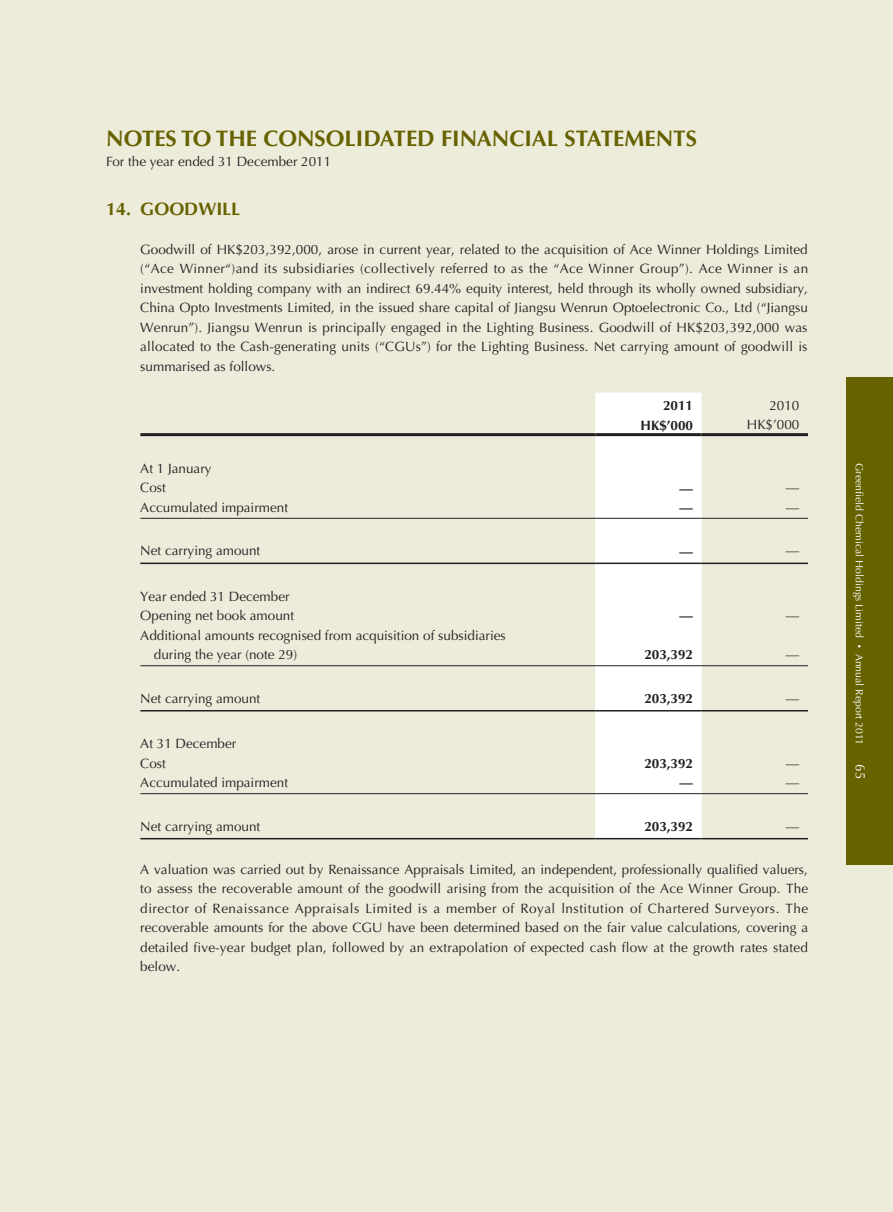
<style>
.page{position:relative;width:893px;height:1212px;background:#edecdb}
.page>*{position:absolute;margin:0;border:0;box-sizing:border-box;transform-origin:0 0}
.t1{font:700 22.5px "Optima LT Std";color:#676200}
.t2{font:700 18px "Optima LT Std";color:#676200}
.t3{font:13.5px/19.5px "Optima LT Std";color:#231f20}
.t4{font:700 13.5px "Optima";color:#231f20}
.t5{font:13.5px "Optima LT Std";color:#fff}
.t6{font:10.5px "Optima LT Std";color:#fff}
.s1{font-size:7.5px}
</style>
<div class="page">
<div style="left:846px;top:377px;width:47px;height:488px;background:#676200"></div>
<div style="left:595px;top:393px;width:107px;height:445px;background:#fff"></div>
<hr style="left:140px;top:433px;width:455px;height:3px;background:#231f20">
<hr style="left:595px;top:433px;width:107px;height:3px;background:#231f20">
<hr style="left:702px;top:433px;width:106px;height:3px;background:#231f20">
<hr style="left:140px;top:518px;width:455px;height:1px;background:#231f20">
<hr style="left:595px;top:518px;width:107px;height:1px;background:#231f20">
<hr style="left:702px;top:518px;width:106px;height:1px;background:#231f20">
<hr style="left:140px;top:562px;width:455px;height:2px;background:#231f20">
<hr style="left:595px;top:562px;width:107px;height:2px;background:#231f20">
<hr style="left:702px;top:562px;width:106px;height:2px;background:#231f20">
<hr style="left:140px;top:665px;width:455px;height:1px;background:#231f20">
<hr style="left:595px;top:665px;width:107px;height:1px;background:#231f20">
<hr style="left:702px;top:665px;width:106px;height:1px;background:#231f20">
<hr style="left:140px;top:710px;width:455px;height:1px;background:#231f20">
<hr style="left:595px;top:710px;width:107px;height:1px;background:#231f20">
<hr style="left:702px;top:710px;width:106px;height:1px;background:#231f20">
<hr style="left:140px;top:793px;width:455px;height:1px;background:#231f20">
<hr style="left:595px;top:793px;width:107px;height:1px;background:#231f20">
<hr style="left:702px;top:793px;width:106px;height:1px;background:#231f20">
<hr style="left:140px;top:838px;width:455px;height:1px;background:#231f20">
<hr style="left:595px;top:838px;width:107px;height:1px;background:#231f20">
<hr style="left:702px;top:838px;width:106px;height:1px;background:#231f20">
<h1 class="t1" style="left:106px;top:126px;width:592px">NOTES TO THE CONSOLIDATED FINANCIAL STATEMENTS</h1>
<p class="t3" style="left:106px;top:152px;width:226px">For the year ended 31 December 2011</p>
<h2 class="t2" style="left:106px;top:198px;width:136px">14. GOODWILL</h2>
<p class="t3" style="left:140px;top:240px;width:669px;text-align:justify">Goodwill of HK$203,392,000, arose in current year, related to the acquisition of Ace Winner Holdings Limited (“Ace Winner“)and its subsidiaries (collectively referred to as the “Ace Winner Group”). Ace Winner is an investment holding company with an indirect 69.44% equity interest, held through its wholly owned subsidiary, China Opto Investments Limited, in the issued share capital of Jiangsu Wenrun Optoelectronic Co., Ltd (“Jiangsu Wenrun”). Jiangsu Wenrun is principally engaged in the Lighting Business. Goodwill of HK$203,392,000 was allocated to the Cash-generating units (“CGUs”) for the Lighting Business. Net carrying amount of goodwill is summarised as follows.</p>
<p class="t4" style="left:663px;top:398px;width:32px">2011</p>
<p class="t3" style="left:769px;top:396px;width:32px">2010</p>
<p class="t4" style="left:641px;top:417px;width:54px">HK$’000</p>
<p class="t3" style="left:747px;top:415px;width:54px">HK$’000</p>
<p class="t3" style="left:140px;top:459px;width:73px">At 1 January<br>Cost</p>
<p class="t4" style="left:680px;top:480px;width:15px">—</p>
<p class="t3" style="left:786px;top:478px;width:15px">—</p>
<p class="t3" style="left:140px;top:498px;width:149px">Accumulated impairment</p>
<p class="t4" style="left:680px;top:500px;width:15px">—</p>
<p class="t3" style="left:786px;top:498px;width:15px">—</p>
<p class="t3" style="left:140px;top:541px;width:122px">Net carrying amount</p>
<p class="t4" style="left:680px;top:543px;width:15px">—</p>
<p class="t3" style="left:786px;top:541px;width:15px">—</p>
<p class="t3" style="left:140px;top:587px;width:155px">Year ended 31 December<br>Opening net book amount</p>
<p class="t4" style="left:680px;top:608px;width:15px">—</p>
<p class="t3" style="left:786px;top:606px;width:15px">—</p>
<p class="t3" style="left:154px;top:626px;width:353px;text-indent:-14px">Additional amounts recognised from acquisition of subsidiaries during the year (note 29)</p>
<p class="t4" style="left:644px;top:647px;width:50px">203,392</p>
<p class="t3" style="left:786px;top:645px;width:15px">—</p>
<p class="t3" style="left:140px;top:689px;width:122px">Net carrying amount</p>
<p class="t4" style="left:644px;top:690px;width:50px">203,392</p>
<p class="t3" style="left:786px;top:689px;width:15px">—</p>
<p class="t3" style="left:140px;top:734px;width:98px">At 31 December<br>Cost</p>
<p class="t4" style="left:644px;top:755px;width:50px">203,392</p>
<p class="t3" style="left:786px;top:753px;width:15px">—</p>
<p class="t3" style="left:140px;top:773px;width:149px">Accumulated impairment</p>
<p class="t4" style="left:680px;top:775px;width:15px">—</p>
<p class="t3" style="left:786px;top:773px;width:15px">—</p>
<p class="t3" style="left:140px;top:816px;width:122px">Net carrying amount</p>
<p class="t4" style="left:644px;top:818px;width:50px">203,392</p>
<p class="t3" style="left:786px;top:816px;width:15px">—</p>
<p class="t3" style="left:140px;top:860px;width:669px;text-align:justify">A valuation was carried out by Renaissance Appraisals Limited, an independent, professionally qualified valuers, to assess the recoverable amount of the goodwill arising from the acquisition of the Ace Winner Group. The director of Renaissance Appraisals Limited is a member of Royal lnstitution of Chartered Surveyors. The recoverable amounts for the above CGU have been determined based on the fair value calculations, covering a detailed five-year budget plan, followed by an extrapolation of expected cash flow at the growth rates stated below.</p>
<p class="t6" style="left:865px;top:463px;width:283px;rotate:90deg">Greenfield Chemical Holdings Limited <span class="s1">•</span> Annual Report 2011</p>
<p class="t5" style="left:868px;top:764px;width:17px;rotate:90deg">65</p>
</div>
